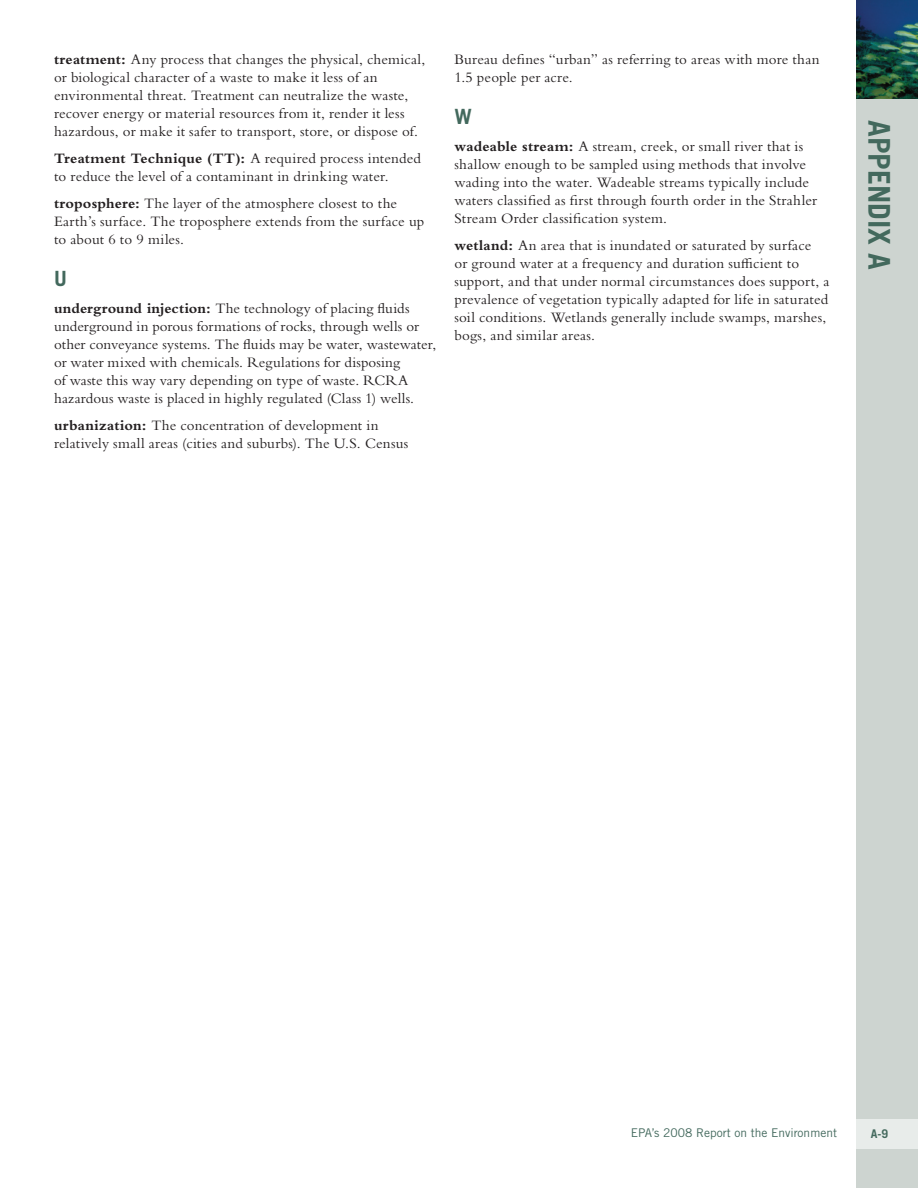
<style>
.page{position:relative;width:918px;height:1188px;background:#fff}
.page>*{position:absolute;margin:0;border:0;box-sizing:border-box;transform-origin:0 0}
.t1{font:700 30px "Trade Gothic LT Std";color:#43695d}
.glossary_letter{font:700 21px "Trade Gothic LT Std";color:#43695d}
.body_text_space_befo{font:15px/18px "Bembo Std";letter-spacing:.01em;color:#231f20}
.body_text{font:15px/18px "Bembo Std";letter-spacing:.01em;color:#231f20}
.t2{font:12px "Trade Gothic LT Std";color:#43695d}
.t3{font:700 12px "Trade Gothic LT Std";color:#43695d}
.s1{font-weight:700}
</style>
<div class="page">
<div style="left:857px;top:0;width:61px;height:1188px;background:#cdd4d0"></div>
<div style="left:857px;top:1119px;width:61px;height:30px;background:#e8ecea"></div>
<img style="left:857px;top:0;width:61px;height:99px">
<p class="body_text_space_befo" style="left:54px;top:50px;width:373px"><span class="s1">treatment:</span> Any process that changes the physical, chemical, or biological character of a waste to make it less of an environmental threat. Treatment can neutralize the waste, recover energy or material resources from it, render it less hazardous, or make it safer to transport, store, or dispose of.</p>
<p class="body_text_space_befo" style="left:54px;top:149px;width:368px"><span class="s1">Treatment Technique (TT):</span> A required process intended to reduce the level of a contaminant in drinking water.</p>
<p class="body_text_space_befo" style="left:54px;top:194px;width:372px"><span class="s1">troposphere:</span> The layer of the atmosphere closest to the<br>Earth’s surface. The troposphere extends from the surface up to about 6 to 9 miles.</p>
<p class="glossary_letter" style="left:54px;top:266px;width:14px">U</p>
<p class="body_text" style="left:54px;top:299px;width:384px"><span class="s1">underground injection:</span> The technology of placing fluids underground in porous formations of rocks, through wells or other conveyance systems. The fluids may be water, wastewater, or water mixed with chemicals. Regulations for disposing<br>of waste this way vary depending on type of waste. RCRA hazardous waste is placed in highly regulated (Class 1) wells.</p>
<p class="body_text_space_befo" style="left:54px;top:416px;width:356px"><span class="s1">urbanization:</span> The concentration of development in relatively small areas (cities and suburbs). The U.S. Census</p>
<p class="body_text_space_befo" style="left:454px;top:50px;width:367px">Bureau defines “urban” as referring to areas with more than<br>1.5 people per acre.</p>
<p class="glossary_letter" style="left:454px;top:104px;width:19px">W</p>
<p class="body_text" style="left:454px;top:137px;width:364px"><span class="s1">wadeable stream:</span> A stream, creek, or small river that is shallow enough to be sampled using methods that involve wading into the water. Wadeable streams typically include waters classified as first through fourth order in the Strahler Stream Order classification system.</p>
<p class="body_text_space_befo" style="left:454px;top:236px;width:376px"><span class="s1">wetland:</span> An area that is inundated or saturated by surface<br>or ground water at a frequency and duration sufficient to support, and that under normal circumstances does support, a prevalence of vegetation typically adapted for life in saturated soil conditions. Wetlands generally include swamps, marshes, bogs, and similar areas.</p>
<h1 class="t1" style="left:898px;top:120px;width:152px;rotate:90deg">APPENDIX A</h1>
<p class="t2" style="left:631px;top:1126px;width:208px">EPA’s 2008 Report on the Environment</p>
<p class="t3" style="left:871px;top:1127px;width:19px">A-9</p>
</div>
